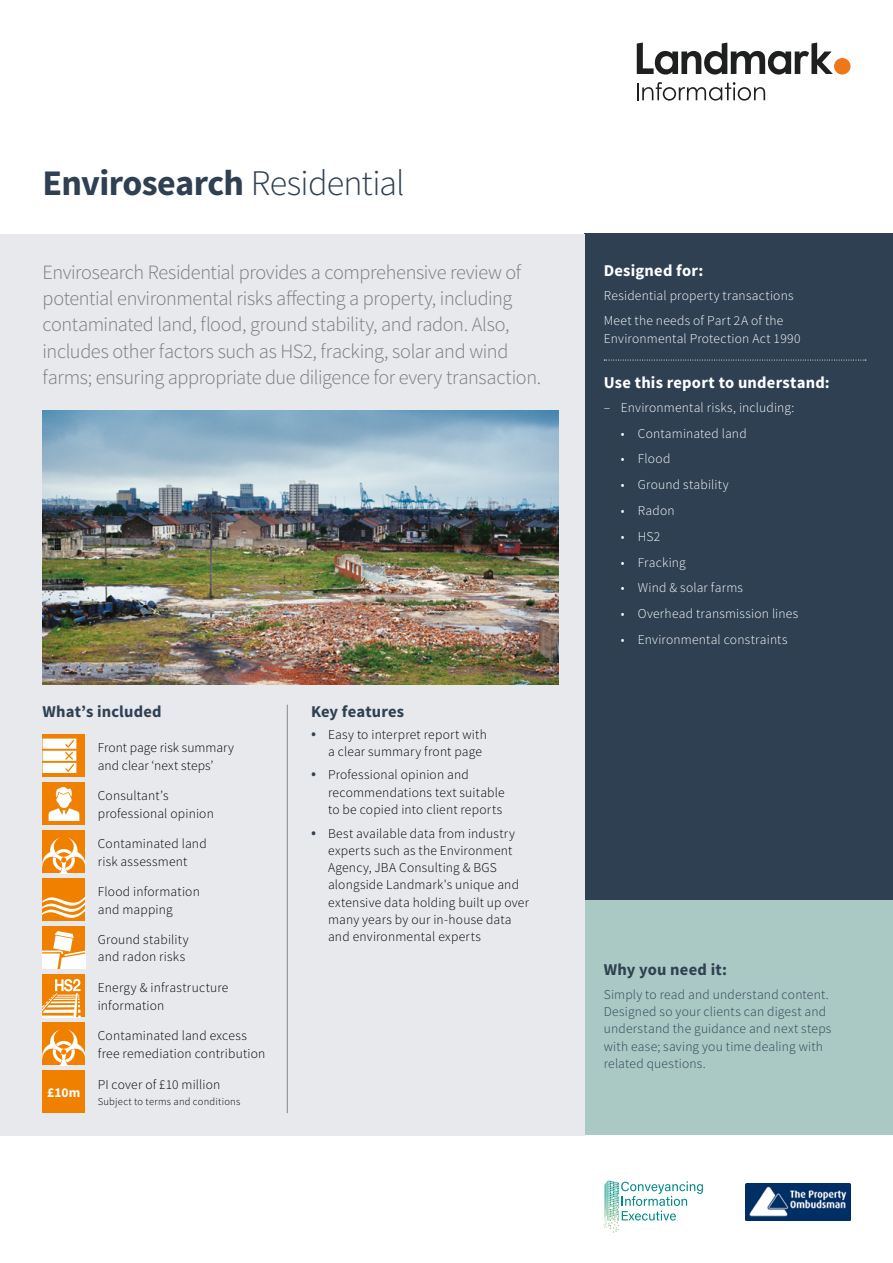
<style>
.page{position:relative;width:893px;height:1263px;background:#fff}
.page>*{position:absolute;margin:0;border:0;box-sizing:border-box;transform-origin:0 0}
.t1{font:700 36px "Source Sans Pro";letter-spacing:-.02em;color:#2e4052}
.t2{font:300 20.25px/26.2px "Source Sans Pro";letter-spacing:-.02em;color:#7c7b7b}
.t3{font:700 16.5px "Source Sans Pro";letter-spacing:.015em;color:#fff}
.t4{font:700 16.5px "Source Sans Pro";letter-spacing:.01em;color:#2e4052}
.t5{font:300 13.5px/17.2px "Source Sans Pro";letter-spacing:.015em;color:#000}
.t6{font:300 13.5px/25.8px "Source Sans Pro";letter-spacing:.015em;color:#fff}
.t7{font:300 13.5px/17.2px "Source Sans Pro";letter-spacing:.015em;color:#2e4052}
.t8{font:700 13.5px "Source Sans Pro";color:#fff}
.t9{font:300 10.5px "Source Sans Pro";letter-spacing:.025em;color:#000}
.s1{font-weight:300}
.s2{font-size:18px;color:#2e4052}
</style>
<div class="page">
<div style="left:585px;top:816px;width:308px;height:319px;background:#aac8c4"></div>
<div style="left:585px;top:234px;width:308px;height:666px;background:#2e4052"></div>
<div style="left:0;top:234px;width:585px;height:901px;background:#e7e9ec"></div>
<img style="left:43px;top:410px;width:515px;height:275px">
<svg style="left:604px;top:360px;width:262px;height:1px"></svg>
<hr style="left:287px;top:705px;width:1px;height:408px;background:#878787">
<div style="left:43px;top:974px;width:42px;height:43px;background:#f08100"></div>
<svg style="left:43px;top:979px;width:38px;height:38px"></svg>
<div style="left:43px;top:1022px;width:42px;height:43px;background:#f08100"></div>
<svg style="left:43px;top:1029px;width:42px;height:36px"></svg>
<div style="left:43px;top:831px;width:42px;height:42px;background:#f08100"></div>
<svg style="left:43px;top:838px;width:42px;height:35px"></svg>
<div style="left:43px;top:879px;width:42px;height:42px;background:#f08100"></div>
<svg style="left:43px;top:897px;width:42px;height:21px"></svg>
<div style="left:43px;top:926px;width:42px;height:42px;background:#f08100"></div>
<svg style="left:43px;top:931px;width:42px;height:37px"></svg>
<div style="left:43px;top:783px;width:42px;height:42px;background:#f08100"></div>
<svg style="left:49px;top:787px;width:30px;height:34px"></svg>
<div style="left:43px;top:735px;width:42px;height:42px;background:#f08100"></div>
<svg style="left:43px;top:739px;width:33px;height:34px"></svg>
<div style="left:43px;top:1070px;width:42px;height:43px;background:#f08100"></div>
<img style="left:745px;top:1184px;width:105px;height:36px">
<svg style="left:604px;top:1180px;width:99px;height:53px"></svg>
<svg style="left:637px;top:43px;width:196px;height:32px"></svg>
<div style="left:834px;top:58px;width:16px;height:17px;background:#ee7718;border-radius:50%"></div>
<svg style="left:637px;top:82px;width:128px;height:19px"></svg>
<h1 class="t1" style="left:43px;top:159px;width:364px">Envirosearch <span class="s1">Residential</span></h1>
<p class="t2" style="left:43px;top:259px;width:500px">Envirosearch Residential provides a comprehensive review of potential environmental risks affecting a property, including contaminated land, flood, ground stability, and radon. Also, includes other factors such as HS2, fracking, solar and wind farms; ensuring appropriate due diligence for every transaction.</p>
<p class="t3" style="left:604px;top:260px;width:101px">Designed for:</p>
<p class="t6" style="left:604px;top:282px;width:191px">Residential property transactions<br>Meet the needs of Part 2A of the</p>
<p class="t6" style="left:604px;top:325px;width:198px">Environmental Protection Act 1990</p>
<p class="t3" style="left:604px;top:372px;width:228px">Use this report to understand:</p>
<p class="t6" style="left:604px;top:395px;width:192px">– Environmental risks, including:</p>
<p class="t6" style="left:621px;top:420px;width:127px">• Contaminated land</p>
<p class="t6" style="left:621px;top:446px;width:51px">• Flood</p>
<p class="t6" style="left:621px;top:472px;width:109px">• Ground stability</p>
<p class="t6" style="left:621px;top:498px;width:55px">• Radon</p>
<p class="t6" style="left:621px;top:523px;width:41px">• HS2</p>
<p class="t6" style="left:621px;top:549px;width:67px">• Fracking</p>
<p class="t6" style="left:621px;top:575px;width:124px">• Wind &amp; solar farms</p>
<p class="t6" style="left:621px;top:601px;width:179px">• Overhead transmission lines</p>
<p class="t6" style="left:621px;top:626px;width:168px">• Environmental constraints</p>
<p class="t4" style="left:43px;top:701px;width:121px">What’s included</p>
<p class="t4" style="left:311px;top:701px;width:95px">Key features</p>
<p class="t5" style="left:328px;top:725px;width:160px;text-indent:-17px"><span class="s2">•</span> Easy to interpret report with a clear summary front page</p>
<p class="t5" style="left:328px;top:766px;width:178px;text-indent:-17px"><span class="s2">•</span> Professional opinion and recommendations text suitable to be copied into client reports</p>
<p class="t5" style="left:328px;top:824px;width:202px;text-indent:-17px"><span class="s2">•</span> Best available data from industry experts such as the Environment<br>Agency, JBA Consulting &amp; BGS alongside Landmark's unique and extensive data holding built up over many years by our in-house data and environmental experts</p>
<p class="t5" style="left:98px;top:739px;width:138px">Front page risk summary and clear ‘next steps’</p>
<p class="t5" style="left:98px;top:787px;width:118px">Consultant’s professional opinion</p>
<p class="t5" style="left:98px;top:835px;width:110px">Contaminated land risk assessment</p>
<p class="t5" style="left:98px;top:883px;width:104px">Flood information and mapping</p>
<p class="t5" style="left:98px;top:931px;width:92px">Ground stability and radon risks</p>
<p class="t8" style="left:47px;top:1084px;width:35px">£10m</p>
<p class="t5" style="left:98px;top:979px;width:132px">Energy &amp; infrastructure information</p>
<p class="t5" style="left:98px;top:1027px;width:169px">Contaminated land excess free remediation contribution</p>
<p class="t5" style="left:98px;top:1076px;width:124px">PI cover of £10 million</p>
<p class="t9" style="left:98px;top:1095px;width:144px">Subject to terms and conditions</p>
<p class="t4" style="left:604px;top:959px;width:125px">Why you need it:</p>
<p class="t7" style="left:604px;top:986px;width:229px">Simply to read and understand content.<br>Designed so your clients can digest and understand the guidance and next steps with ease; saving you time dealing with related questions.</p>
</div>
